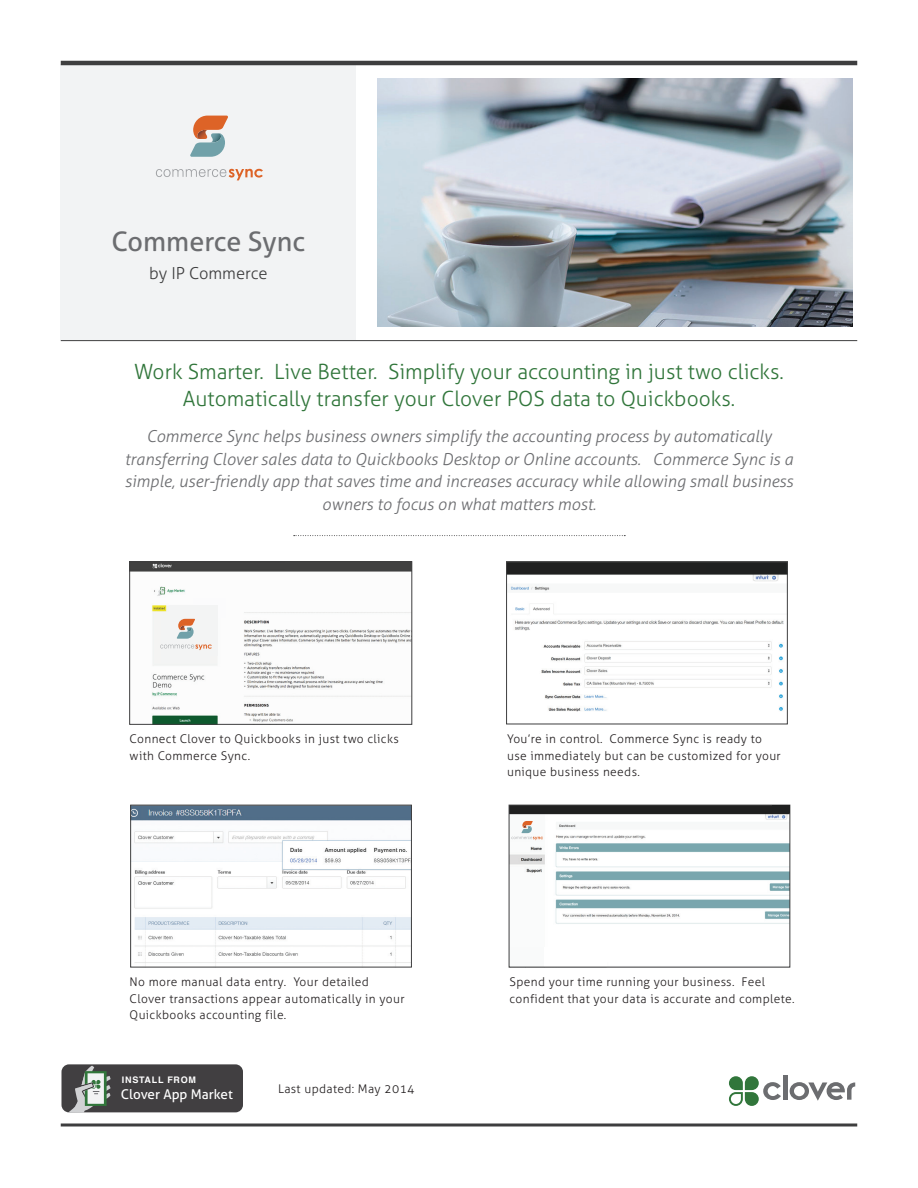
<style>
.page{position:relative;width:918px;height:1188px;background:#fff}
.page>*{position:absolute;margin:0;border:0;box-sizing:border-box;transform-origin:0 0}
.t1{font:27px "Aller";color:#6c6d70}
.t2{font:300 21px/27px "Aller";color:#31763b;text-align:center}
.t3{font:italic 300 16.5px/22.5px "Aller";color:#6c6d70;text-align:center}
.t4{font:300 16.5px "Aller";color:#3e3e3f}
.t5{font:13.5px "Aller";color:#fff}
.t6{font:300 12px/16.5px "Aller";letter-spacing:.03em;color:#231f20}
.t7{font:700 9px "Helvetica";letter-spacing:.08em;color:#fff}
</style>
<div class="page">
<img style="left:508px;top:564px;width:278px;height:148px">
<img style="left:131px;top:563px;width:279px;height:160px">
<div style="left:129px;top:561px;width:283px;height:164px;border:1px solid #3e3e3f"></div>
<img style="left:377px;top:78px;width:475px;height:248px">
<div style="left:61px;top:64px;width:295px;height:276px;background:#f2f3f4"></div>
<hr style="left:61px;top:61px;width:796px;height:4px;background:#3e3e3f">
<hr style="left:61px;top:1124px;width:796px;height:2px;background:#3e3e3f">
<svg style="left:190px;top:116px;width:38px;height:41px"></svg>
<svg style="left:156px;top:169px;width:106px;height:11px"></svg>
<hr style="left:61px;top:340px;width:796px;height:1px;background:#3e3e3f">
<hr style="left:783px;top:1075px;width:4px;height:25px;background:#6c6d70">
<svg style="left:790px;top:1082px;width:65px;height:19px"></svg>
<svg style="left:729px;top:1076px;width:52px;height:30px"></svg>
<div style="left:62px;top:1064px;width:181px;height:48px;background:#413f41;border-radius:8px"></div>
<svg style="left:69px;top:1066px;width:42px;height:46px"></svg>
<svg style="left:294px;top:535px;width:331px;height:1px"></svg>
<img style="left:132px;top:807px;width:278px;height:158px">
<div style="left:130px;top:805px;width:282px;height:162px;border:1px solid #3e3e3f"></div>
<img style="left:511px;top:807px;width:277px;height:117px">
<div style="left:510px;top:947px;width:35px;height:20px;background:#f9fafa"></div>
<div style="left:510px;top:815px;width:35px;height:27px;background:#f9fafa"></div>
<svg style="left:511px;top:821px;width:32px;height:19px"></svg>
<div style="left:509px;top:805px;width:281px;height:162px;border:1px solid #3e3e3f"></div>
<div style="left:772px;top:805px;width:18px;height:8px;background:#1f2020"></div>
<div style="left:706px;top:563px;width:81px;height:11px;background:#1f2020"></div>
<div style="left:506px;top:562px;width:282px;height:162px;border:1px solid #3e3e3f"></div>
<div style="left:285px;top:562px;width:126px;height:8px;background:#404040"></div>
<div style="left:193px;top:598px;width:33px;height:20px;background:#fbfbfc"></div>
<div style="left:169px;top:606px;width:49px;height:50px;background:#f3f4f4"></div>
<div style="left:161px;top:612px;width:49px;height:51px;background:#f3f4f4"></div>
<svg style="left:160px;top:619px;width:52px;height:31px"></svg>
<h1 class="t1" style="left:111px;top:225px;width:196px">Commerce Sync</h1>
<h3 class="t4" style="left:149px;top:263px;width:120px">by IP Commerce</h3>
<h2 class="t2" style="left:134px;top:358px;width:651px">Work Smarter. Live Better. Simplify your accounting in just two clicks.<br>Automatically transfer your Clover POS data to Quickbooks.</h2>
<p class="t3" style="left:125px;top:425px;width:670px">Commerce Sync helps business owners simplify the accounting process by automatically transferring Clover sales data to Quickbooks Desktop or Online accounts. Commerce Sync is a simple, user-friendly app that saves time and increases accuracy while allowing small business owners to focus on what matters most.</p>
<p class="t6" style="left:130px;top:731px;width:271px">Connect Clover to Quickbooks in just two clicks with Commerce Sync.</p>
<p class="t6" style="left:130px;top:974px;width:276px">No more manual data entry. Your detailed<br>Clover transactions appear automatically in your<br>Quickbooks accounting file.</p>
<p class="t7" style="left:122px;top:1072px;width:76px">INSTALL FROM</p>
<p class="t5" style="left:121px;top:1086px;width:113px">Clover App Market</p>
<p class="t6" style="left:278px;top:1081px;width:138px">Last updated: May 2014</p>
<p class="t6" style="left:507px;top:731px;width:275px">You’re in control. Commerce Sync is ready to use immediately but can be customized for your unique business needs.</p>
<p class="t6" style="left:510px;top:974px;width:287px">Spend your time running your business. Feel confident that your data is accurate and complete.</p>
</div>
